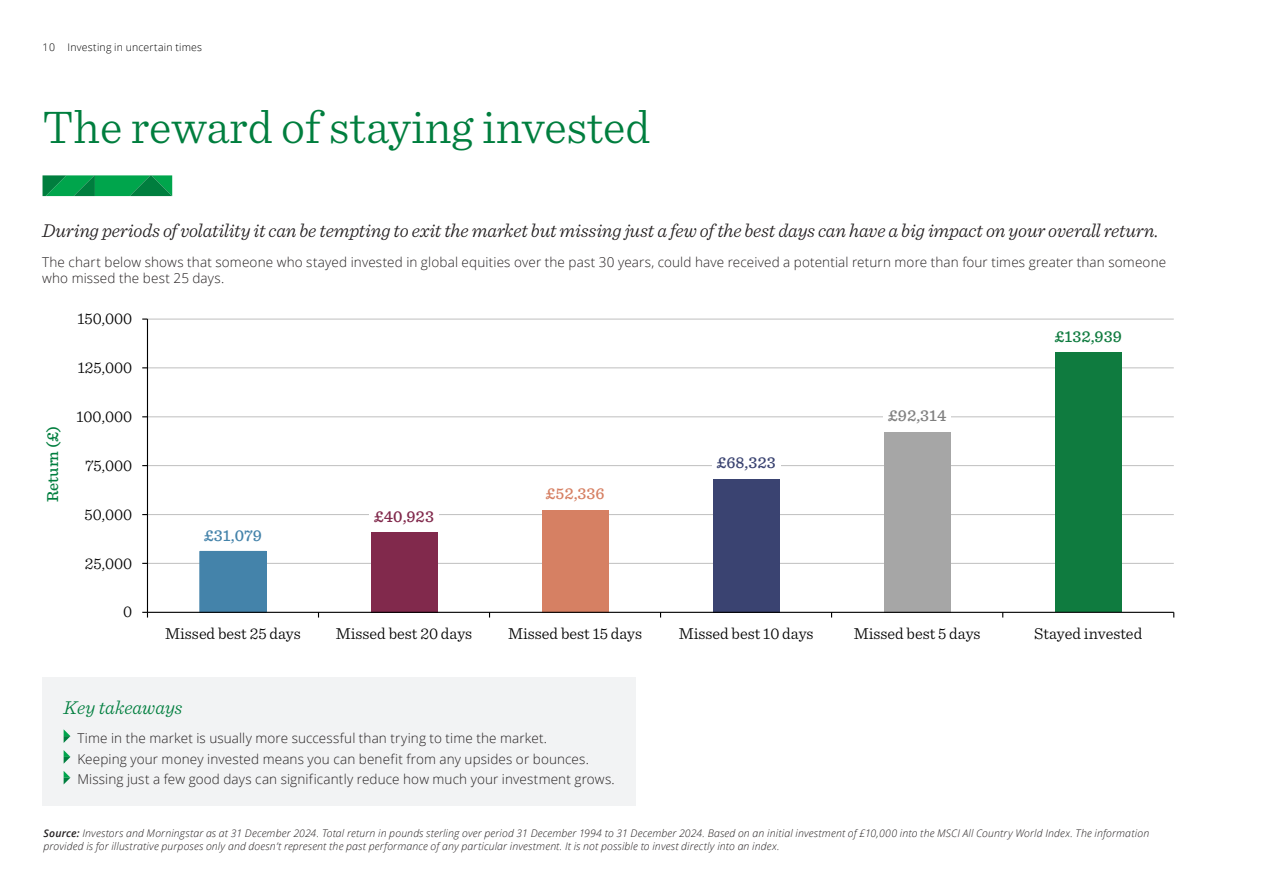
<style>
.page{position:relative;width:1263px;height:893px;background:#fff}
.page>*{position:absolute;margin:0;border:0;box-sizing:border-box;transform-origin:0 0}
.Quilter_International_Brochure_Page_titl{font:300 48px "Sentinel";color:#007e3e}
.Quilter_International_Intro_-_Sentinel_1{font:italic 300 19.5px "Sentinel";letter-spacing:-.015em;color:#231f20}
.Quilter_International_-_Subheads_Sentine{font:italic 300 19.5px "Sentinel";color:#007e3e}
.t1{font:300 16.5px "Sentinel";color:#000}
.QI_Body_Text{font:500 16.5px "Sentinel";color:#007e3e}
.t2{font:500 16.5px "Sentinel";color:#0f7b3f}
.t3{font:500 16.5px "Sentinel";color:#4483aa}
.t4{font:500 16.5px "Sentinel";color:#81294c}
.t5{font:500 16.5px "Sentinel";color:#d68063}
.t6{font:500 16.5px "Sentinel";color:#3a4371}
.t7{font:500 16.5px "Sentinel";color:#7f7f7f}
.Quilter_International_-_Body_copy_9_11{font:300 13.5px/16.5px "Open Sans";letter-spacing:.01em;color:#231f20}
.Quilter_International_-_terms_7_9{font:italic 300 10.5px/13.5px "Open Sans";letter-spacing:.015em;color:#231f20}
.t8{font:300 10.5px "Open Sans";letter-spacing:.02em;color:#000}
.s1{font-weight:600}
</style>
<div class="page">
<div style="left:42px;top:677px;width:594px;height:129px;background:#f2f3f4"></div>
<svg style="left:64px;top:729px;width:6px;height:14px"></svg>
<svg style="left:64px;top:750px;width:6px;height:14px"></svg>
<svg style="left:64px;top:771px;width:6px;height:13px"></svg>
<hr style="left:147px;top:563px;width:1027px;height:1px;background:#bfbfbf">
<hr style="left:147px;top:514px;width:1027px;height:1px;background:#bfbfbf">
<hr style="left:147px;top:465px;width:1027px;height:1px;background:#bfbfbf">
<hr style="left:147px;top:416px;width:1027px;height:1px;background:#bfbfbf">
<hr style="left:147px;top:367px;width:1027px;height:1px;background:#bfbfbf">
<hr style="left:147px;top:319px;width:1027px;height:1px;background:#bfbfbf">
<div style="left:200px;top:551px;width:66px;height:61px;background:#4483aa"></div>
<div style="left:199px;top:551px;width:68px;height:62px;border:1px solid #4483aa"></div>
<div style="left:371px;top:532px;width:66px;height:80px;background:#81294c"></div>
<div style="left:542px;top:510px;width:66px;height:102px;background:#d68063"></div>
<div style="left:713px;top:479px;width:66px;height:133px;background:#3a4371"></div>
<div style="left:884px;top:432px;width:66px;height:180px;background:#a6a6a6"></div>
<div style="left:1055px;top:352px;width:66px;height:260px;background:#0f7b3f"></div>
<hr style="left:147px;top:319px;width:1px;height:293px;background:#000">
<hr style="left:147px;top:612px;width:1027px;height:1px;background:#000">
<svg style="left:142px;top:612px;width:6px;height:5px"></svg>
<div style="left:369px;top:503px;width:70px;height:25px;background:#fff"></div>
<div style="left:712px;top:450px;width:68px;height:24px;background:#fff"></div>
<div style="left:883px;top:403px;width:68px;height:24px;background:#fff"></div>
<svg style="left:43px;top:175px;width:129px;height:21px;background:#06994b"></svg>
<p class="t8" style="left:43px;top:40px;width:161px">10 Investing in uncertain times</p>
<p class="Quilter_International_Brochure_Page_titl" style="left:42px;top:91px;width:610px">The reward of staying invested</p>
<p class="Quilter_International_Intro_-_Sentinel_1" style="left:42px;top:216px;width:1118px">During periods of volatility it can be tempting to exit the market but missing just a few of the best days can have a big impact on your overall return.</p>
<p class="Quilter_International_-_Body_copy_9_11" style="left:42px;top:253px;width:1125px">The chart below shows that someone who stayed invested in global equities over the past 30 years, could have received a potential return more than four times greater than someone who missed the best 25 days.</p>
<p class="QI_Body_Text" style="left:40px;top:502px;width:78px;rotate:-90deg">Return (£)</p>
<p class="t1" style="left:77px;top:306px;width:56px">150,000</p>
<p class="t1" style="left:78px;top:355px;width:56px">125,000</p>
<p class="t1" style="left:77px;top:404px;width:57px">100,000</p>
<p class="t1" style="left:85px;top:453px;width:49px">75,000</p>
<p class="t1" style="left:85px;top:502px;width:49px">50,000</p>
<p class="t1" style="left:85px;top:551px;width:49px">25,000</p>
<p class="t1" style="left:123px;top:600px;width:11px">0</p>
<p class="t3" style="left:204px;top:523px;width:59px">£31,079</p>
<p class="t4" style="left:374px;top:503px;width:62px">£40,923</p>
<p class="t5" style="left:545px;top:481px;width:61px">£52,336</p>
<p class="t6" style="left:716px;top:450px;width:61px">£68,323</p>
<p class="t7" style="left:888px;top:403px;width:60px">£92,314</p>
<p class="t2" style="left:1054px;top:324px;width:69px">£132,939</p>
<p class="t1" style="left:165px;top:621px;width:137px">Missed best 25 days</p>
<p class="t1" style="left:336px;top:621px;width:138px">Missed best 20 days</p>
<p class="t1" style="left:508px;top:621px;width:136px">Missed best 15 days</p>
<p class="t1" style="left:679px;top:621px;width:136px">Missed best 10 days</p>
<p class="t1" style="left:854px;top:621px;width:128px">Missed best 5 days</p>
<p class="t1" style="left:1034px;top:621px;width:110px">Stayed invested</p>
<p class="Quilter_International_-_Subheads_Sentine" style="left:64px;top:693px;width:120px">Key takeaways</p>
<p class="Quilter_International_-_Body_copy_9_11" style="left:77px;top:729px;width:471px">Time in the market is usually more successful than trying to time the market.</p>
<p class="Quilter_International_-_Body_copy_9_11" style="left:77px;top:750px;width:513px">Keeping your money invested means you can benefit from any upsides or bounces.</p>
<p class="Quilter_International_-_Body_copy_9_11" style="left:77px;top:771px;width:539px">Missing just a few good days can significantly reduce how much your investment grows.</p>
<p class="Quilter_International_-_terms_7_9" style="left:43px;top:826px;width:1107px"><span class="s1">Source:</span> Investors and Morningstar as at 31 December 2024. Total return in pounds sterling over period 31 December 1994 to 31 December 2024. Based on an initial investment of £10,000 into the MSCI All Country World Index. The information provided is for illustrative purposes only and doesn’t represent the past performance of any particular investment. It is not possible to invest directly into an index.</p>
</div>
